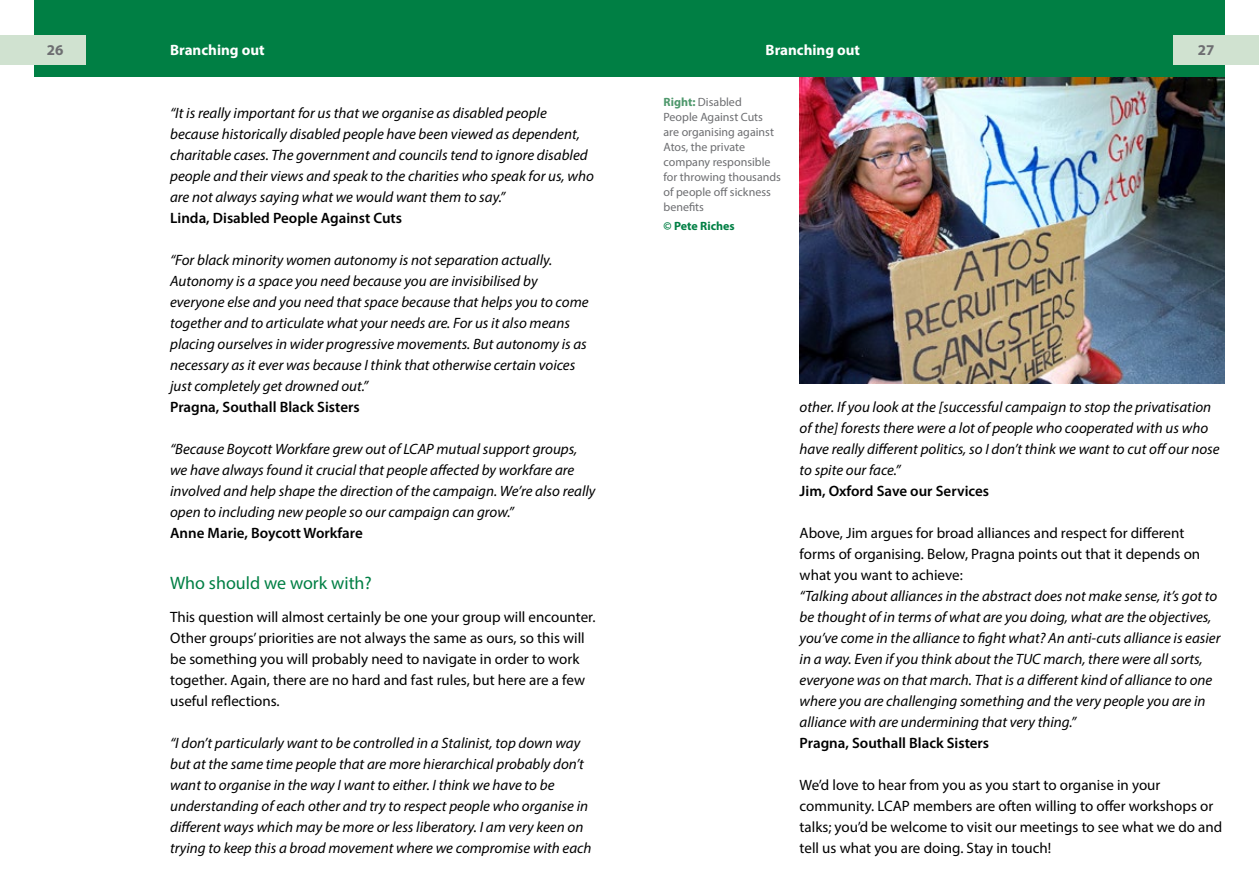
<style>
.page{position:relative;width:1259px;height:893px;background:#fff}
.page>*{position:absolute;margin:0;border:0;box-sizing:border-box;transform-origin:0 0}
.t1{font:18px "Myriad Pro";color:#007f44}
.t2{font:italic 15px/21px "Myriad Pro";color:#000}
.t3{font:15px/21px "Myriad Pro";color:#000}
.t4{font:600 15px "Myriad Pro";color:#000}
.t5{font:700 15px "Myriad Pro";color:#fff}
.t6{font:700 15px "Myriad Pro";color:#6d6e71}
.t7{font:12px/15px "Myriad Pro";color:#6d6e71}
.t8{font:700 12px "Myriad Pro";color:#007f44}
.s1{font-weight:700;color:#4e986c}
</style>
<div class="page">
<img style="left:799px;top:76px;width:426px;height:308px">
<div style="left:34px;top:0;width:1191px;height:76px;background:#007f44"></div>
<div style="left:0;top:35px;width:85px;height:30px;background:#d0e2d0"></div>
<div style="left:1173px;top:35px;width:86px;height:30px;background:#d0e2d0"></div>
<p class="t5" style="left:170px;top:40px;width:96px">Branching out</p>
<p class="t5" style="left:765px;top:40px;width:96px">Branching out</p>
<p class="t6" style="left:47px;top:40px;width:18px">26</p>
<p class="t6" style="left:1197px;top:40px;width:18px">27</p>
<p class="t2" style="left:170px;top:102px;width:425px">“It is really important for us that we organise as disabled people because historically disabled people have been viewed as dependent, charitable cases. The government and councils tend to ignore disabled people and their views and speak to the charities who speak for us, who are not always saying what we would want them to say.”</p>
<p class="t4" style="left:170px;top:208px;width:233px">Linda, Disabled People Against Cuts</p>
<p class="t2" style="left:170px;top:249px;width:420px">“For black minority women autonomy is not separation actually.<br>Autonomy is a space you need because you are invisibilised by everyone else and you need that space because that helps you to come together and to articulate what your needs are. For us it also means placing ourselves in wider progressive movements. But autonomy is as necessary as it ever was because I think that otherwise certain voices just completely get drowned out.”</p>
<p class="t4" style="left:170px;top:397px;width:191px">Pragna, Southall Black Sisters</p>
<p class="t2" style="left:170px;top:438px;width:427px">“Because Boycott Workfare grew out of LCAP mutual support groups, we have always found it crucial that people affected by workfare are involved and help shape the direction of the campaign. We’re also really open to including new people so our campaign can grow.”</p>
<p class="t4" style="left:170px;top:523px;width:194px">Anne Marie, Boycott Workfare</p>
<p class="t1" style="left:170px;top:572px;width:203px">Who should we work with?</p>
<p class="t3" style="left:170px;top:606px;width:427px">This question will almost certainly be one your group will encounter.<br>Other groups’ priorities are not always the same as ours, so this will be something you will probably need to navigate in order to work together. Again, there are no hard and fast rules, but here are a few useful reflections.</p>
<p class="t2" style="left:170px;top:732px;width:423px">“I don’t particularly want to be controlled in a Stalinist, top down way but at the same time people that are more hierarchical probably don’t want to organise in the way I want to either. I think we have to be understanding of each other and try to respect people who organise in different ways which may be more or less liberatory. I am very keen on trying to keep this a broad movement where we compromise with each</p>
<p class="t7" style="left:663px;top:94px;width:119px"><span class="s1">Right:</span> Disabled<br>People Against Cuts are organising against<br>Atos, the private company responsible for throwing thousands of people off sickness benefits</p>
<p class="t8" style="left:663px;top:218px;width:73px">© Pete Riches</p>
<p class="t2" style="left:799px;top:396px;width:421px">other. If you look at the [successful campaign to stop the privatisation of the] forests there were a lot of people who cooperated with us who have really different politics, so I don’t think we want to cut off our nose to spite our face.”</p>
<p class="t4" style="left:799px;top:481px;width:191px">Jim, Oxford Save our Services</p>
<p class="t3" style="left:799px;top:522px;width:402px">Above, Jim argues for broad alliances and respect for different forms of organising. Below, Pragna points out that it depends on what you want to achieve:</p>
<p class="t2" style="left:799px;top:585px;width:422px">“Talking about alliances in the abstract does not make sense, it’s got to be thought of in terms of what are you doing, what are the objectives, you’ve come in the alliance to fight what? An anti-cuts alliance is easier in a way. Even if you think about the TUC march, there were all sorts, everyone was on that march. That is a different kind of alliance to one where you are challenging something and the very people you are in alliance with are undermining that very thing.”</p>
<p class="t4" style="left:799px;top:733px;width:191px">Pragna, Southall Black Sisters</p>
<p class="t3" style="left:799px;top:774px;width:424px">We’d love to hear from you as you start to organise in your community. LCAP members are often willing to offer workshops or talks; you’d be welcome to visit our meetings to see what we do and tell us what you are doing. Stay in touch!</p>
</div>
